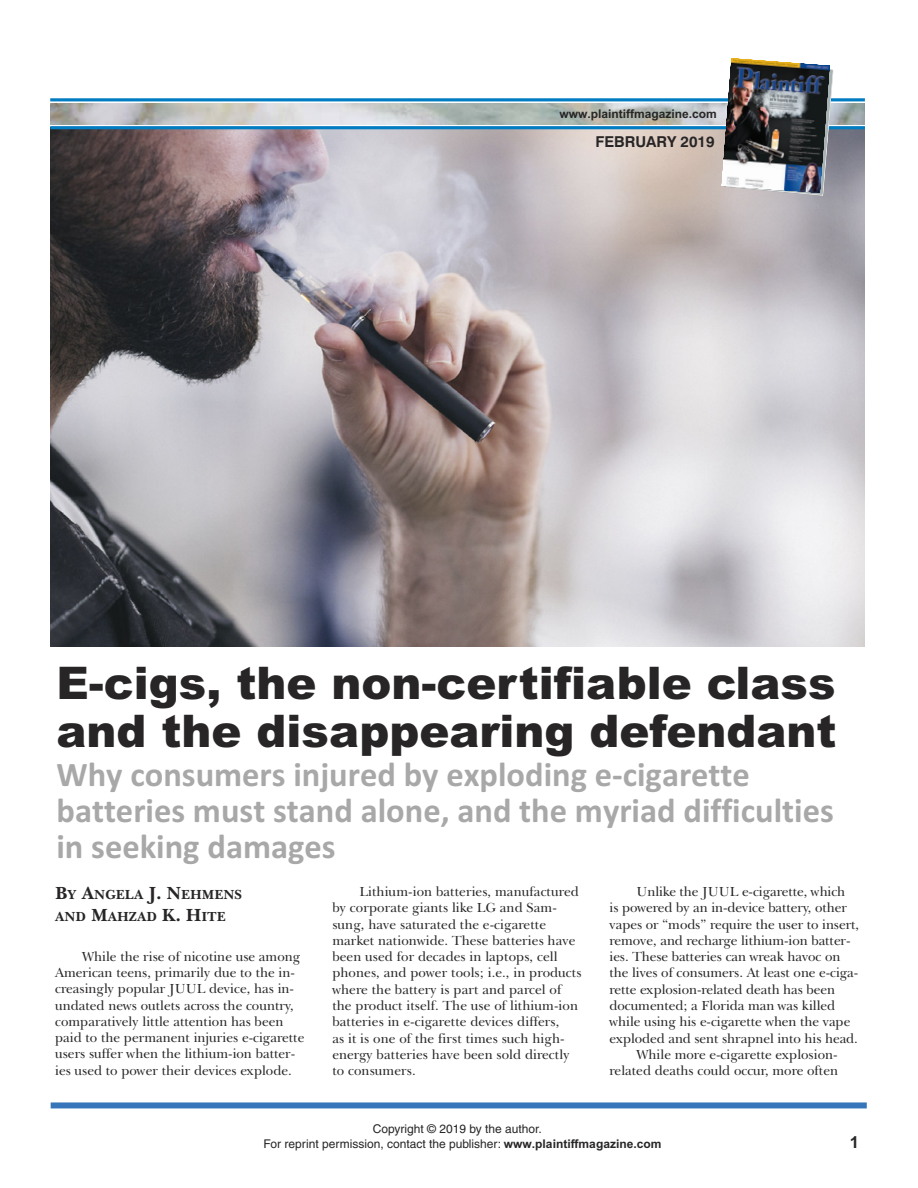
<style>
.page{position:relative;width:918px;height:1188px;background:#fff}
.page>*{position:absolute;margin:0;border:0;box-sizing:border-box;transform-origin:0 0}
.t1{font:45px/48px "Arial MT Black";color:#272526}
.t2{font:700 34.5px/36px "Calibri";color:#a8a8a8}
.t3{font:700 16.5px "Arial";color:#272526}
.t4{font:700 15px "Swiss 721 BT";color:#272526}
.t5{font:13.5px/16.4px "New Baskerville IT Cby BT";color:#272526}
.t6{font:700 13.5px/21.6px "New Baskerville IT Cby BT";color:#272526}
.t7{font:12px/15px "Helvetica";color:#272526}
.t8{font:700 12px "Arial";color:#272526}
.s1{font-size:18px}
.s2{font-family:"Arial";font-weight:700}
</style>
<div class="page">
<img style="left:51px;top:129px;width:814px;height:517px">
<div style="left:51px;top:1102px;width:816px;height:6px;background:#3775bb"></div>
<img style="left:51px;top:103px;width:814px;height:21px">
<hr style="left:51px;top:98px;width:814px;height:3px;background:#007cc2">
<hr style="left:51px;top:126px;width:814px;height:3px;background:#007cc2">
<svg style="left:724px;top:69px;width:109px;height:127px"></svg>
<img style="left:721px;top:58px;width:109px;height:136px">
<p class="t8" style="left:559px;top:107px;width:159px">www.plaintiffmagazine.com</p>
<p class="t4" style="left:596px;top:134px;width:121px">FEBRUARY 2019</p>
<h1 class="t1" style="left:56px;top:664px;width:781px">E-cigs, the non-certifiable class and the disappearing defendant</h1>
<h2 class="t2" style="left:56px;top:760px;width:779px">Why consumers injured by exploding e-cigarette batteries must stand alone, and the myriad difficulties in seeking damages</h2>
<p class="t6" style="left:55px;top:886px;width:188px"><span class="s1">B</span>Y <span class="s1">A</span>NGELA <span class="s1">J. N</span>EHMENS<br>AND <span class="s1">M</span>AHZAD <span class="s1">K. H</span>ITE</p>
<p class="t5" style="left:55px;top:950px;width:251px;text-indent:27px">While the rise of nicotine use among American teens, primarily due to the in&shy;creasingly popular JUUL device, has in&shy;undated news outlets across the country, comparatively little attention has been paid to the permanent injuries e-cigarette users suffer when the lithium-ion batter&shy;ies used to power their devices explode.</p>
<p class="t5" style="left:332px;top:885px;width:251px;text-indent:27px">Lithium-ion batteries, manufactured by corporate giants like LG and Sam&shy;sung, have saturated the e-cigarette market nationwide. These batteries have been used for decades in laptops, cell phones, and power tools; i.e., in products where the battery is part and parcel of the product itself. The use of lithium-ion batteries in e-cigarette devices differs,<br>as it is one of the first times such high&shy;energy batteries have been sold directly to consumers.</p>
<p class="t5" style="left:637px;top:885px;width:210px">Unlike the JUUL e-cigarette, which</p>
<p class="t5" style="left:610px;top:901px;width:239px">is powered by an in-device battery, other</p>
<p class="t5" style="left:610px;top:917px;width:251px">vapes or “mods” require the user to insert,</p>
<p class="t5" style="left:610px;top:934px;width:243px">remove, and recharge lithium-ion batter-</p>
<p class="t5" style="left:610px;top:950px;width:232px">ies. These batteries can wreak havoc on</p>
<p class="t5" style="left:610px;top:966px;width:250px">the lives of consumers. At least one e-ciga-</p>
<p class="t5" style="left:610px;top:983px;width:227px">rette explosion-related death has been</p>
<p class="t5" style="left:610px;top:999px;width:227px">documented; a Florida man was killed</p>
<p class="t5" style="left:610px;top:1015px;width:242px">while using his e-cigarette when the vape</p>
<p class="t5" style="left:610px;top:1031px;width:250px">exploded and sent shrapnel into his head.</p>
<p class="t5" style="left:637px;top:1048px;width:203px">While more e-cigarette explosion-</p>
<p class="t5" style="left:610px;top:1064px;width:230px">related deaths could occur, more often</p>
<p class="t7" style="left:264px;top:1122px;width:399px;text-indent:109px">Copyright © 2019 by the author.<br>For reprint permission, contact the publisher: <span class="s2">www.plaintiffmagazine.com</span></p>
<p class="t3" style="left:850px;top:1133px;width:11px">1</p>
</div>
